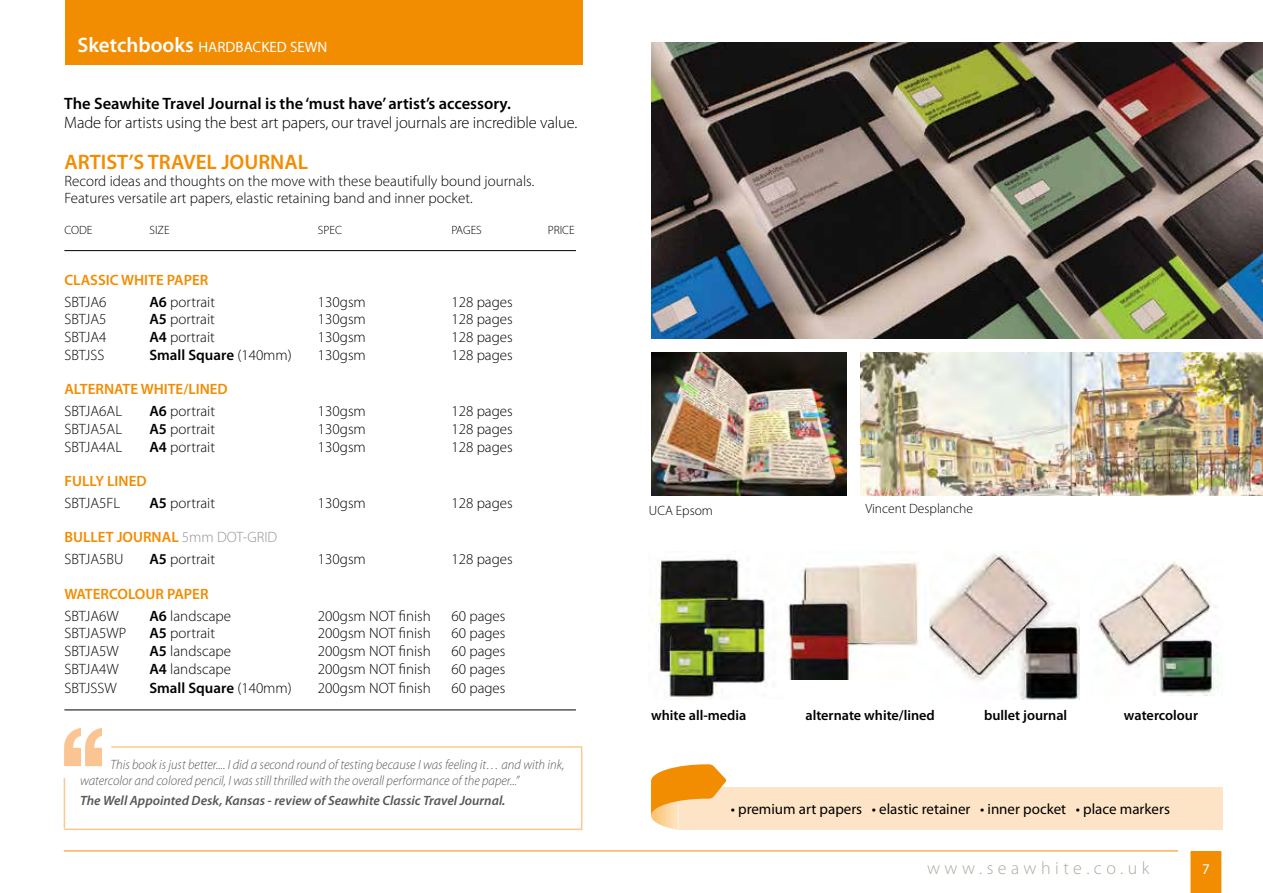
<style>
.page{position:relative;width:1263px;height:893px;background:#fff}
.page>*{position:absolute;margin:0;border:0;box-sizing:border-box;transform-origin:0 0}
.t1{font:600 21px "Myriad Pro";color:#f28c00}
.t2{font:300 18px "Myriad Pro";letter-spacing:.25em;color:#acaaa0}
.t3{font:300 16.5px "Myriad Pro";letter-spacing:-.01em;color:#000}
.t4{font:600 16.5px "Myriad Pro";color:#000}
.t5{font:300 15px/17.1px "Myriad Pro";color:#000}
.t6{font:600 15px/22px "Myriad Pro";color:#f28c00}
.t7{font:15px "Myriad Pro";color:#000}
.t8{font:600 15px "Myriad Pro";color:#000}
.t9{font:15px "Myriad Pro";color:#fff}
.t10{font:600 14.25px "Myriad Pro";color:#000}
.t11{font:italic 300 13.5px/16.2px "Myriad Pro";color:#575756;scale:.95 1}
.t12{font:italic 600 13.5px "Myriad Pro";color:#575756}
.t13{font:300 13.5px "Myriad Pro";color:#000}
.t14{font:300 12px "Myriad Pro";color:#000}
.s1{font-weight:600;font-size:21px}
.s2{font-weight:600}
.s3{font-weight:300}
.s4{font-weight:300;color:#929292}
.s5{font-weight:300;color:#000}
</style>
<div class="page">
<div style="left:65px;top:0;width:518px;height:65px;background:#f28c00"></div>
<svg style="left:1190px;top:851px;width:31px;height:42px"></svg>
<hr style="left:64px;top:850px;width:1114px;height:1px;background:#f28c00">
<hr style="left:64px;top:250px;width:512px;height:1px;background:#000">
<hr style="left:64px;top:709px;width:512px;height:1px;background:#000">
<img style="left:651px;top:43px;width:612px;height:296px">
<img style="left:650px;top:558px;width:118px;height:141px">
<img style="left:860px;top:353px;width:403px;height:143px">
<img style="left:651px;top:353px;width:196px;height:143px">
<img style="left:1097px;top:561px;width:124px;height:135px">
<img style="left:785px;top:562px;width:134px;height:117px">
<img style="left:929px;top:553px;width:151px;height:146px">
<hr style="left:581px;top:746px;width:1px;height:84px;background:#fbc88d">
<div style="left:679px;top:787px;width:543px;height:43px;background:#fee4c7"></div>
<svg style="left:651px;top:764px;width:75px;height:66px"></svg>
<hr style="left:64px;top:778px;width:1px;height:50px;background:#fbc88d">
<hr style="left:64px;top:828px;width:518px;height:2px;background:#fbc88d">
<hr style="left:111px;top:746px;width:470px;height:2px;background:#fbc88d">
<svg style="left:64px;top:728px;width:514px;height:96px"></svg>
<p class="t9" style="left:78px;top:38px;width:251px"><span class="s1">Sketchbooks</span> HARDBACKED SEWN</p>
<p class="t4" style="left:64px;top:93px;width:448px">The Seawhite Travel Journal is the ‘must have’ artist’s accessory.</p>
<p class="t3" style="left:64px;top:113px;width:514px">Made for artists using the best art papers, our travel journals are incredible value.</p>
<h1 class="t1" style="left:64px;top:149px;width:245px">ARTIST’S TRAVEL JOURNAL</h1>
<p class="t5" style="left:64px;top:172px;width:471px">Record ideas and thoughts on the move with these beautifully bound journals.<br>Features versatile art papers, elastic retaining band and inner pocket.</p>
<p class="t14" style="left:64px;top:223px;width:30px">CODE</p>
<p class="t14" style="left:149px;top:223px;width:22px">SIZE</p>
<p class="t14" style="left:318px;top:223px;width:26px">SPEC</p>
<p class="t14" style="left:451px;top:223px;width:32px">PAGES</p>
<p class="t14" style="left:548px;top:223px;width:29px">PRICE</p>
<p class="t6" style="left:64px;top:268px;width:146px">CLASSIC WHITE PAPER</p>
<p class="t5" style="left:64px;top:293px;width:44px">SBTJA6</p>
<p class="t5" style="left:149px;top:293px;width:67px"><span class="s2">A6</span> portrait</p>
<p class="t5" style="left:318px;top:293px;width:49px">130gsm</p>
<p class="t5" style="left:451px;top:293px;width:63px">128 pages</p>
<p class="t5" style="left:64px;top:311px;width:44px">SBTJA5</p>
<p class="t5" style="left:149px;top:311px;width:67px"><span class="s2">A5</span> portrait</p>
<p class="t5" style="left:318px;top:311px;width:49px">130gsm</p>
<p class="t5" style="left:451px;top:311px;width:63px">128 pages</p>
<p class="t5" style="left:64px;top:328px;width:44px">SBTJA4</p>
<p class="t5" style="left:149px;top:328px;width:67px"><span class="s2">A4</span> portrait</p>
<p class="t5" style="left:318px;top:328px;width:49px">130gsm</p>
<p class="t5" style="left:451px;top:328px;width:63px">128 pages</p>
<p class="t5" style="left:64px;top:346px;width:41px">SBTJSS</p>
<p class="t8" style="left:149px;top:345px;width:144px">Small Square <span class="s3">(140mm)</span></p>
<p class="t5" style="left:318px;top:346px;width:49px">130gsm</p>
<p class="t5" style="left:451px;top:346px;width:63px">128 pages</p>
<p class="t6" style="left:64px;top:378px;width:165px">ALTERNATE WHITE/LINED</p>
<p class="t5" style="left:64px;top:402px;width:59px">SBTJA6AL</p>
<p class="t5" style="left:149px;top:402px;width:67px"><span class="s2">A6</span> portrait</p>
<p class="t5" style="left:318px;top:402px;width:49px">130gsm</p>
<p class="t5" style="left:451px;top:402px;width:63px">128 pages</p>
<p class="t5" style="left:64px;top:420px;width:59px">SBTJA5AL</p>
<p class="t5" style="left:149px;top:420px;width:67px"><span class="s2">A5</span> portrait</p>
<p class="t5" style="left:318px;top:420px;width:49px">130gsm</p>
<p class="t5" style="left:451px;top:420px;width:63px">128 pages</p>
<p class="t5" style="left:64px;top:438px;width:59px">SBTJA4AL</p>
<p class="t5" style="left:149px;top:438px;width:67px"><span class="s2">A4</span> portrait</p>
<p class="t5" style="left:318px;top:438px;width:49px">130gsm</p>
<p class="t5" style="left:451px;top:438px;width:63px">128 pages</p>
<p class="t6" style="left:64px;top:470px;width:84px">FULLY LINED</p>
<p class="t5" style="left:64px;top:494px;width:57px">SBTJA5FL</p>
<p class="t5" style="left:149px;top:494px;width:67px"><span class="s2">A5</span> portrait</p>
<p class="t5" style="left:318px;top:494px;width:49px">130gsm</p>
<p class="t5" style="left:451px;top:494px;width:63px">128 pages</p>
<p class="t6" style="left:64px;top:526px;width:214px">BULLET JOURNAL <span class="s4">5mm DOT-GRID<br></span><span class="s5">SBTJA5BU</span></p>
<p class="t5" style="left:149px;top:551px;width:67px"><span class="s2">A5</span> portrait</p>
<p class="t5" style="left:318px;top:551px;width:49px">130gsm</p>
<p class="t5" style="left:451px;top:551px;width:63px">128 pages</p>
<p class="t6" style="left:64px;top:582px;width:146px">WATERCOLOUR PAPER</p>
<p class="t5" style="left:64px;top:607px;width:56px">SBTJA6W</p>
<p class="t5" style="left:149px;top:607px;width:83px"><span class="s2">A6</span> landscape</p>
<p class="t5" style="left:318px;top:607px;width:114px">200gsm NOT finish</p>
<p class="t5" style="left:451px;top:607px;width:56px">60 pages</p>
<p class="t5" style="left:64px;top:625px;width:63px">SBTJA5WP</p>
<p class="t5" style="left:149px;top:625px;width:67px"><span class="s2">A5</span> portrait</p>
<p class="t5" style="left:318px;top:625px;width:114px">200gsm NOT finish</p>
<p class="t5" style="left:451px;top:625px;width:56px">60 pages</p>
<p class="t5" style="left:64px;top:642px;width:56px">SBTJA5W</p>
<p class="t5" style="left:149px;top:642px;width:83px"><span class="s2">A5</span> landscape</p>
<p class="t5" style="left:318px;top:642px;width:114px">200gsm NOT finish</p>
<p class="t5" style="left:451px;top:642px;width:56px">60 pages</p>
<p class="t5" style="left:64px;top:660px;width:56px">SBTJA4W</p>
<p class="t5" style="left:149px;top:660px;width:83px"><span class="s2">A4</span> landscape</p>
<p class="t5" style="left:318px;top:660px;width:114px">200gsm NOT finish</p>
<p class="t5" style="left:451px;top:660px;width:56px">60 pages</p>
<p class="t5" style="left:64px;top:680px;width:54px">SBTJSSW</p>
<p class="t8" style="left:149px;top:679px;width:144px">Small Square <span class="s3">(140mm)</span></p>
<p class="t5" style="left:318px;top:680px;width:114px">200gsm NOT finish</p>
<p class="t5" style="left:451px;top:680px;width:56px">60 pages</p>
<p class="t11" style="left:80px;top:756px;width:512px;text-indent:30px">This book is just better.... I did a second round of testing because I was feeling it… and with ink, watercolor and colored pencil, I was still thrilled with the overall performance of the paper...”</p>
<p class="t12" style="left:80px;top:792px;width:427px">The Well Appointed Desk, Kansas - review of Seawhite Classic Travel Journal.</p>
<p class="t13" style="left:649px;top:502px;width:66px">UCA Epsom</p>
<p class="t13" style="left:865px;top:500px;width:109px">Vincent Desplanche</p>
<p class="t10" style="left:651px;top:706px;width:97px">white all-media</p>
<p class="t10" style="left:805px;top:706px;width:131px">alternate white/lined</p>
<p class="t10" style="left:1124px;top:706px;width:76px">watercolour</p>
<p class="t10" style="left:984px;top:706px;width:85px">bullet journal</p>
<p class="t7" style="left:731px;top:799px;width:441px">• premium art papers • elastic retainer • inner pocket • place markers</p>
<p class="t2" style="left:927px;top:857px;width:224px">www.seawhite.co.uk</p>
<p class="t9" style="left:1202px;top:860px;width:9px">7</p>
</div>
